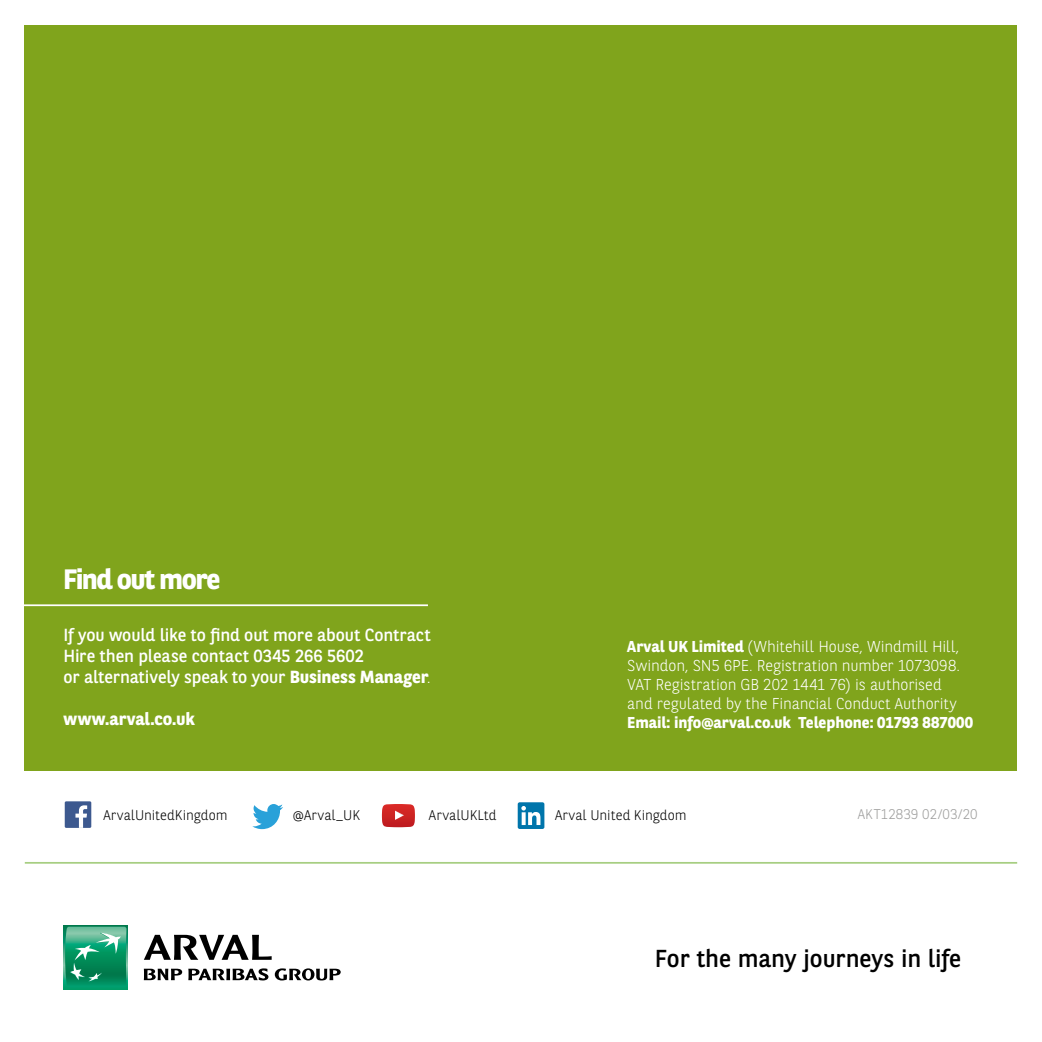
<style>
.page{position:relative;width:1042px;height:1042px;background:#fff}
.page>*{position:absolute;margin:0;border:0;box-sizing:border-box;transform-origin:0 0}
.t1{font:700 28px "BNPP Sans";letter-spacing:-.055em;color:#fff}
.t2{font:24.5px "BNPP Sans";color:#000}
.t3{font:17.5px/21px "BNPP Sans";letter-spacing:-.005em;color:#fff}
.t4{font:700 17.5px "BNPP Sans";letter-spacing:.01em;color:#fff}
.t5{font:300 15.75px/18.9px "BNPP Sans";letter-spacing:-.005em;color:#fff}
.t6{font:700 15.75px "BNPP Sans";color:#fff}
.t7{font:300 14px "BNPP Sans";letter-spacing:.005em;color:#000}
.t8{font:300 14px "BNPP Sans";letter-spacing:.015em;color:#9d9d9c}
.s1{font-weight:700}
.s2{font-weight:300}
</style>
<div class="page">
<div style="left:25px;top:25px;width:992px;height:746px;background:#80a41c"></div>
<svg style="left:64px;top:925px;width:64px;height:64px"></svg>
<svg style="left:65px;top:926px;width:61px;height:61px;background:#2fa279"></svg>
<svg style="left:144px;top:968px;width:38px;height:12px"></svg>
<svg style="left:188px;top:968px;width:80px;height:12px"></svg>
<svg style="left:275px;top:968px;width:66px;height:12px"></svg>
<svg style="left:144px;top:935px;width:128px;height:25px"></svg>
<hr style="left:12px;top:604px;width:416px;height:2px;background:#fff">
<hr style="left:25px;top:862px;width:992px;height:1px;background:#a7ce82">
<div style="left:65px;top:801px;width:26px;height:27px;background:#3d598f"></div>
<svg style="left:75px;top:805px;width:12px;height:23px"></svg>
<svg style="left:252px;top:804px;width:31px;height:25px"></svg>
<svg style="left:382px;top:804px;width:33px;height:23px"></svg>
<div style="left:518px;top:802px;width:26px;height:27px;background:#0075ab;border-radius:2px"></div>
<svg style="left:521px;top:806px;width:19px;height:19px"></svg>
<h1 class="t1" style="left:63px;top:560px;width:159px">Find out more</h1>
<p class="t3" style="left:63px;top:624px;width:369px">If you would like to find out more about Contract<br>Hire then please contact 0345 266 5602<br>or alternatively speak to your <span class="s1">Business Manager</span><span class="s2">.</span></p>
<p class="t4" style="left:63px;top:707px;width:133px">www.arval.co.uk</p>
<p class="t5" style="left:627px;top:637px;width:334px"><span class="s1">Arval UK Limited</span> (Whitehill House, Windmill Hill, Swindon, SN5 6PE. Registration number 1073098.<br>VAT Registration GB 202 1441 76) is authorised and regulated by the Financial Conduct Authority</p>
<p class="t6" style="left:627px;top:712px;width:347px">Email: info@arval.co.uk Telephone: 01793 887000</p>
<p class="t7" style="left:103px;top:805px;width:126px">ArvalUnitedKingdom</p>
<p class="t7" style="left:293px;top:805px;width:69px">@Arval_UK</p>
<p class="t7" style="left:429px;top:805px;width:69px">ArvalUKLtd</p>
<p class="t7" style="left:555px;top:805px;width:133px">Arval United Kingdom</p>
<p class="t8" style="left:858px;top:805px;width:121px">AKT12839 02/03/20</p>
<h2 class="t2" style="left:655px;top:942px;width:308px">For the many journeys in life</h2>
</div>
